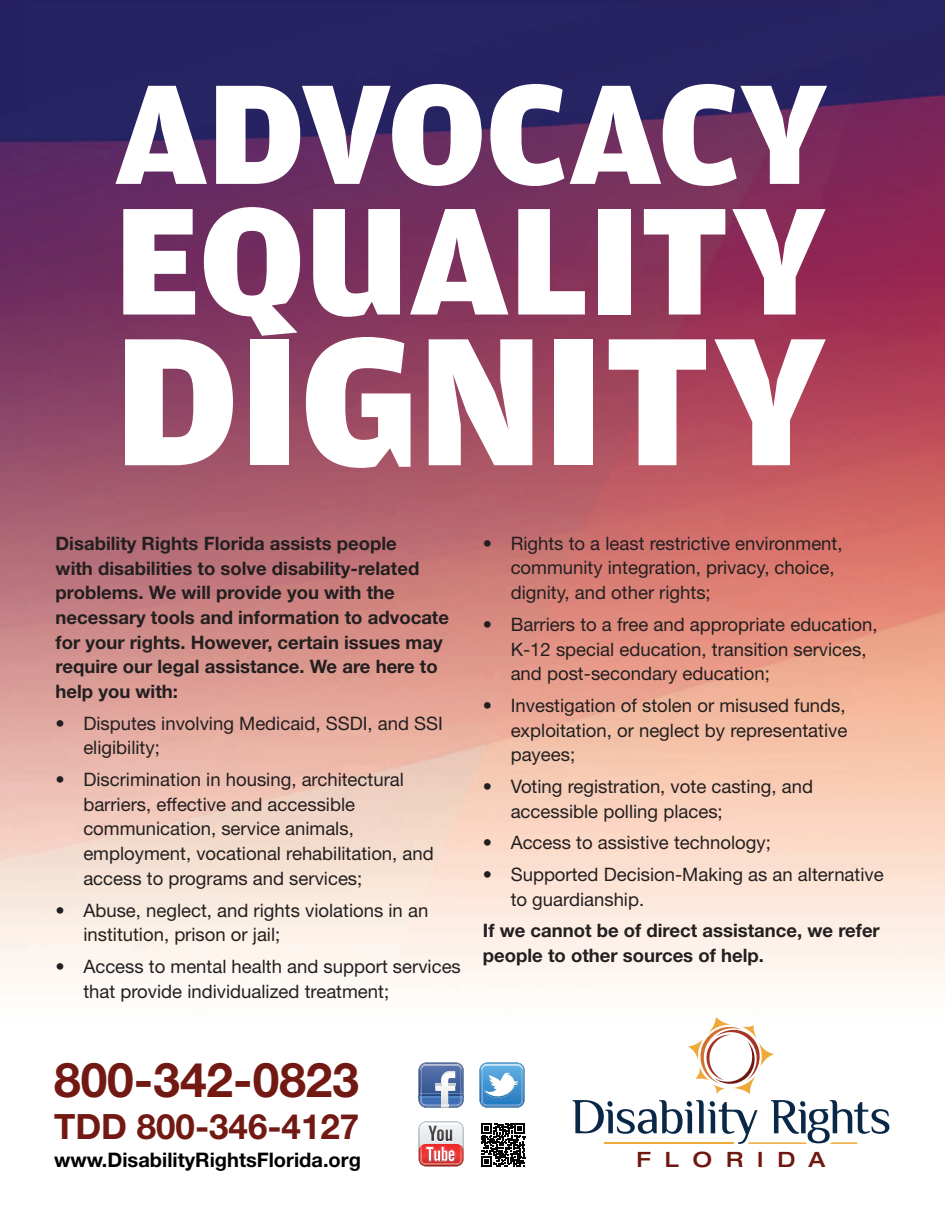
<style>
.page{position:relative;width:945px;height:1215px;background:#fff}
.page>*{position:absolute;margin:0;border:0;box-sizing:border-box;transform-origin:0 0}
.t1{font:900 193.35px "Amplitude";color:#fff}
.t2{font:900 162px "Amplitude";color:#fff}
.t3{font:900 150.75px "Amplitude";color:#fff}
.t4{font:700 47.85px "Helvetica Neue LT Std";color:#711912}
.t5{font:700 34.95px "Helvetica Neue LT Std";color:#711912}
.t6{font:500 expanded 21.15px "Helvetica Neue LT Std";letter-spacing:.66em;color:#701810}
.t7{font:700 20.1px "Helvetica Neue LT Std";color:#000}
.t8{font:18.6px/24.8px "Helvetica Neue LT Std";color:#231f20}
.t9{font:700 18.6px/24.8px "Helvetica Neue LT Std";color:#231f20}
</style>
<div class="page">
<img style="left:0;top:0;width:945px;height:1167px">
<svg style="left:572px;top:1100px;width:317px;height:44px"></svg>
<hr style="left:605px;top:1142px;width:129px;height:2px;background:#eea938">
<svg style="left:688px;top:1017px;width:86px;height:77px"></svg>
<div style="left:480px;top:1121px;width:46px;height:46px;background:#fff"></div>
<svg style="left:481px;top:1123px;width:44px;height:43px"></svg>
<svg style="left:419px;top:1063px;width:45px;height:45px;background:#768fb9"></svg>
<img style="left:420px;top:1064px;width:42px;height:8px">
<svg style="left:480px;top:1063px;width:45px;height:45px"></svg>
<svg style="left:419px;top:1121px;width:45px;height:45px;background:#d79e9e"></svg>
<h3 class="t3" style="left:114px;top:50px;width:715px">ADVOCACY</h3>
<h2 class="t2" style="left:114px;top:171px;width:714px">EQUALITY</h2>
<h1 class="t1" style="left:114px;top:293px;width:714px">DIGNITY</h1>
<p class="t9" style="left:56px;top:530px;width:395px">Disability Rights Florida assists people<br>with disabilities to solve disability-related problems. We will provide you with the necessary tools and information to advocate for your rights. However, certain issues may require our legal assistance. We are here to help you with:</p>
<p class="t8" style="left:83px;top:711px;width:361px;text-indent:-28px">• Disputes involving Medicaid, SSDI, and SSI eligibility;</p>
<p class="t8" style="left:83px;top:767px;width:352px;text-indent:-28px">• Discrimination in housing, architectural barriers, effective and accessible communication, service animals, employment, vocational rehabilitation, and access to programs and services;</p>
<p class="t8" style="left:83px;top:897px;width:346px;text-indent:-28px">• Abuse, neglect, and rights violations in an institution, prison or jail;</p>
<p class="t8" style="left:83px;top:954px;width:379px;text-indent:-28px">• Access to mental health and support services that provide individualized treatment;</p>
<p class="t8" style="left:511px;top:531px;width:333px;text-indent:-28px">• Rights to a least restrictive environment, community integration, privacy, choice, dignity, and other rights;</p>
<p class="t8" style="left:511px;top:612px;width:368px;text-indent:-28px">• Barriers to a free and appropriate education,<br>K-12 special education, transition services, and post-secondary education;</p>
<p class="t8" style="left:511px;top:693px;width:338px;text-align:justify;text-indent:-28px">• Investigation of stolen or misused funds, exploitation, or neglect by representative payees;</p>
<p class="t8" style="left:511px;top:774px;width:304px;text-indent:-28px">• Voting registration, vote casting, and accessible polling places;</p>
<p class="t8" style="left:483px;top:830px;width:289px">• Access to assistive technology;</p>
<p class="t8" style="left:511px;top:862px;width:375px;text-indent:-28px">• Supported Decision-Making as an alternative to guardianship.</p>
<p class="t9" style="left:483px;top:918px;width:398px">If we cannot be of direct assistance, we refer people to other sources of help.</p>
<h3 class="t4" style="left:54px;top:1050px;width:307px">800-342-0823</h3>
<h3 class="t5" style="left:54px;top:1105px;width:307px">TDD 800-346-4127</h3>
<p class="t7" style="left:54px;top:1148px;width:308px">www.DisabilityRightsFlorida.org</p>
<p class="t6" style="left:636px;top:1146px;width:190px">FLORIDA</p>
</div>
